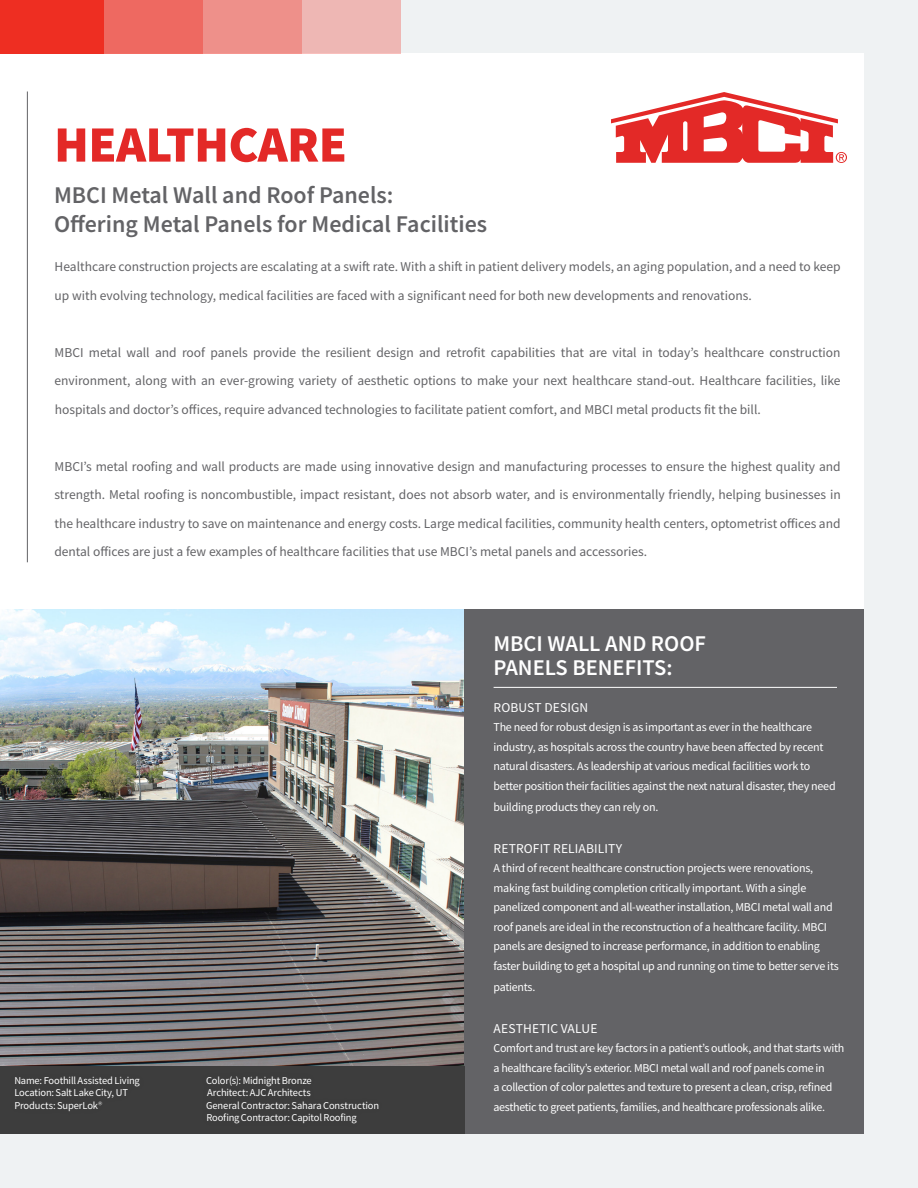
<style>
.page{position:relative;width:918px;height:1188px;background:#eff2f3}
.page>*{position:absolute;margin:0;border:0;box-sizing:border-box;transform-origin:0 0}
.Titles{font:900 51px "Source Sans Pro";letter-spacing:-.01em;color:#e32927}
.t1{font:600 24px/28.8px "Source Sans Pro";color:#636366}
.t2{font:600 22.5px/24px "Source Sans Pro";color:#fff}
.t3{font:13.5px/28.5px "Source Sans Pro";color:#636366;text-align:justify}
.t4{font:13.5px "Source Sans Pro";letter-spacing:.01em;color:#fff}
.t5{font:12px/19.5px "Source Sans Pro";letter-spacing:-.02em;color:#fff}
.t6{font:10.5px/12.6px "Source Sans Variable";letter-spacing:-.015em;color:#fff}
.s1{font-family:"Gotham"}
</style>
<div class="page">
<div style="left:0;top:53px;width:864px;height:1081px;background:#fff"></div>
<img style="left:0;top:609px;width:465px;height:457px">
<div style="left:0;top:0;width:104px;height:54px;background:#ee2e22"></div>
<div style="left:104px;top:0;width:99px;height:54px;background:#ee6961"></div>
<div style="left:203px;top:0;width:99px;height:54px;background:#ee908a"></div>
<div style="left:302px;top:0;width:99px;height:54px;background:#eeb7b4"></div>
<svg style="left:611px;top:92px;width:236px;height:71px"></svg>
<hr style="left:27px;top:92px;width:1px;height:470px;background:#636366">
<div style="left:465px;top:609px;width:399px;height:525px;background:#636366"></div>
<hr style="left:494px;top:687px;width:343px;height:1px;background:#fff">
<div style="left:0;top:1066px;width:465px;height:68px;background:#3d3d3d"></div>
<p class="Titles" style="left:54px;top:109px;width:294px">HEALTHCARE</p>
<p class="t1" style="left:54px;top:180px;width:435px">MBCI Metal Wall and Roof Panels:<br>Offering Metal Panels for Medical Facilities</p>
<p class="t3" style="left:55px;top:252px;width:788px">Healthcare construction projects are escalating at a swift rate. With a shift in patient delivery models, an aging population, and a need to keep up with evolving technology, medical facilities are faced with a significant need for both new developments and renovations.</p>
<p class="t3" style="left:54px;top:338px;width:788px">MBCI metal wall and roof panels provide the resilient design and retrofit capabilities that are vital in today’s healthcare construction environment, along with an ever-growing variety of aesthetic options to make your next healthcare stand-out. Healthcare facilities, like hospitals and doctor’s offices, require advanced technologies to facilitate patient comfort, and MBCI metal products fit the bill.</p>
<p class="t3" style="left:54px;top:452px;width:788px">MBCI’s metal roofing and wall products are made using innovative design and manufacturing processes to ensure the highest quality and strength. Metal roofing is noncombustible, impact resistant, does not absorb water, and is environmentally friendly, helping businesses in the healthcare industry to save on maintenance and energy costs. Large medical facilities, community health centers, optometrist offices and dental offices are just a few examples of healthcare facilities that use MBCI’s metal panels and accessories.</p>
<p class="t6" style="left:14px;top:1074px;width:127px">Name: Foothill Assisted Living<br>Location: Salt Lake City, UT<br>Products: SuperLok<span class="s1">®</span></p>
<p class="t6" style="left:206px;top:1074px;width:174px">Color(s): Midnight Bronze<br>Architect: AJC Architects<br>General Contractor: Sahara Construction Roofing Contractor: Capitol Roofing</p>
<p class="t2" style="left:493px;top:632px;width:214px">MBCI WALL AND ROOF<br>PANELS BENEFITS:</p>
<p class="t4" style="left:494px;top:699px;width:96px">ROBUST DESIGN</p>
<p class="t5" style="left:494px;top:717px;width:344px">The need for robust design is as important as ever in the healthcare industry, as hospitals across the country have been affected by recent natural disasters. As leadership at various medical facilities work to better position their facilities against the next natural disaster, they need</p>
<p class="t5" style="left:494px;top:797px;width:166px">building products they can rely on.</p>
<p class="t4" style="left:494px;top:840px;width:130px">RETROFIT RELIABILITY</p>
<p class="t5" style="left:494px;top:858px;width:347px">A third of recent healthcare construction projects were renovations, making fast building completion critically important. With a single panelized component and all-weather installation, MBCI metal wall and roof panels are ideal in the reconstruction of a healthcare facility. MBCI panels are designed to increase performance, in addition to enabling faster building to get a hospital up and running on time to better serve its</p>
<p class="t5" style="left:494px;top:977px;width:43px">patients.</p>
<p class="t4" style="left:494px;top:1020px;width:105px">AESTHETIC VALUE</p>
<p class="t5" style="left:494px;top:1038px;width:352px">Comfort and trust are key factors in a patient’s outlook, and that starts with a healthcare facility’s exterior. MBCI metal wall and roof panels come in<br>a collection of color palettes and texture to present a clean, crisp, refined aesthetic to greet patients, families, and healthcare professionals alike.</p>
</div>
